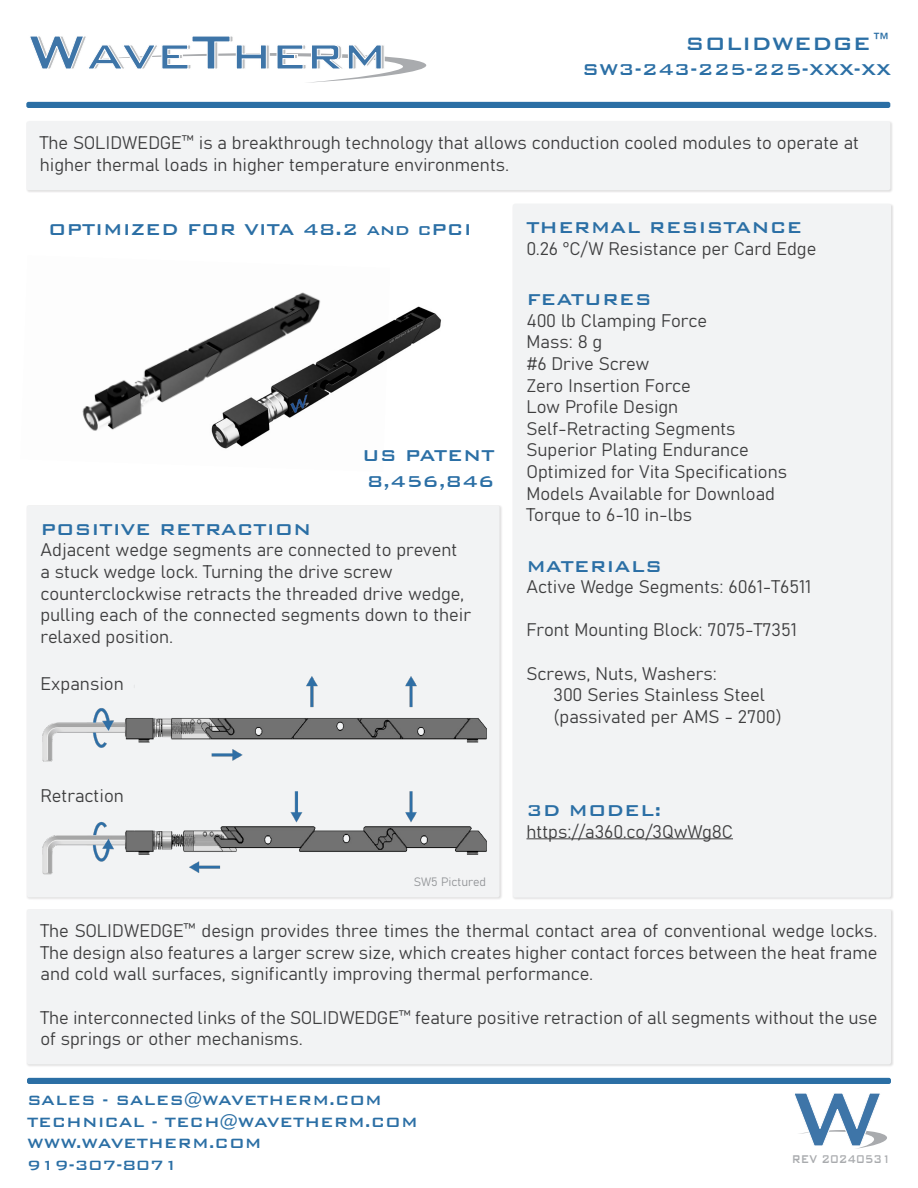
<style>
.page{position:relative;width:918px;height:1188px;background:#fff}
.page>*{position:absolute;margin:0;border:0;box-sizing:border-box;transform-origin:0 0}
.t1{font:500 24px "Bank Gothic BT";color:#2b6fa5}
.t2{font:500 21px/25.2px "Bank Gothic BT";color:#2b6fa5}
.t3{font:18px/21.6px "Bahnschrift";color:#3e3e3f}
.t4{font:500 18px/21.6px "Bank Gothic BT";color:#2b6fa5}
.t5{font:500 15px "Bank Gothic BT";color:#a9abae;scale:.75 1}
.t6{font:12px "Bahnschrift";color:#939598}
</style>
<div class="page">
<div style="left:27px;top:505px;width:472px;height:392px;background:#f2f3f4;border-radius:2px"></div>
<div style="left:26px;top:102px;width:864px;height:6px;background:#2b6fa5;border-radius:2px"></div>
<div style="left:27px;top:1078px;width:864px;height:6px;background:#2b6fa5;border-radius:2px"></div>
<div style="left:26px;top:909px;width:868px;height:158px;background:#eae9ea"></div>
<div style="left:27px;top:909px;width:864px;height:155px;background:#f2f3f4;border-radius:2px"></div>
<div style="left:26px;top:121px;width:868px;height:72px;background:#e9e9e9"></div>
<div style="left:26px;top:122px;width:864px;height:68px;background:#f2f3f4;border-radius:2px"></div>
<img style="left:390px;top:306px;width:51px;height:52px">
<img style="left:82px;top:292px;width:308px;height:157px">
<svg style="left:30px;top:36px;width:396px;height:47px"></svg>
<svg style="left:794px;top:1093px;width:93px;height:56px"></svg>
<img style="left:43px;top:676px;width:454px;height:222px">
<div style="left:513px;top:204px;width:378px;height:694px;background:#f2f3f4;border-radius:2px"></div>
<hr style="left:526px;top:839px;width:207px;height:1px;background:#3e3e3f">
<h1 class="t1" style="left:685px;top:31px;width:207px">SOLIDWEDGE™</h1>
<p class="t2" style="left:582px;top:57px;width:310px">SW3-243-225-225-XXX-XX</p>
<p class="t3" style="left:40px;top:131px;width:821px">The SOLIDWEDGE™ is a breakthrough technology that allows conduction cooled modules to operate at higher thermal loads in higher temperature environments.</p>
<p class="t2" style="left:48px;top:216px;width:425px">OPTIMIZED FOR VITA 48.2 and cPCI</p>
<p class="t2" style="left:362px;top:443px;width:134px">US PATENT<br>8,456,846</p>
<p class="t2" style="left:40px;top:516px;width:272px">POSITIVE RETRACTION</p>
<p class="t3" style="left:40px;top:538px;width:432px">Adjacent wedge segments are connected to prevent a stuck wedge lock. Turning the drive screw counterclockwise retracts the threaded drive wedge, pulling each of the connected segments down to their relaxed position.</p>
<p class="t3" style="left:40px;top:672px;width:85px">Expansion</p>
<p class="t3" style="left:40px;top:783px;width:85px">Retraction</p>
<p class="t6" style="left:414px;top:873px;width:74px">SW5 Pictured</p>
<p class="t2" style="left:526px;top:215px;width:277px">THERMAL RESISTANCE</p>
<p class="t3" style="left:526px;top:236px;width:291px">0.26 °C/W Resistance per Card Edge</p>
<p class="t2" style="left:526px;top:287px;width:127px">FEATURES</p>
<p class="t3" style="left:526px;top:308px;width:262px">400 lb Clamping Force<br>Mass: 8 g<br>#6 Drive Screw<br>Zero Insertion Force<br>Low Profile Design<br>Self-Retracting Segments<br>Superior Plating Endurance<br>Optimized for Vita Specifications<br>Models Available for Download<br>Torque to 6-10 in-lbs</p>
<p class="t2" style="left:526px;top:553px;width:137px">MATERIALS</p>
<p class="t3" style="left:526px;top:575px;width:286px">Active Wedge Segments: 6061-T6511</p>
<p class="t3" style="left:526px;top:618px;width:272px">Front Mounting Block: 7075-T7351</p>
<p class="t3" style="left:554px;top:661px;width:230px;text-indent:-27px">Screws, Nuts, Washers:<br>300 Series Stainless Steel (passivated per AMS - 2700)</p>
<p class="t2" style="left:526px;top:798px;width:136px">3D MODEL:</p>
<p class="t3" style="left:526px;top:820px;width:208px">https://a360.co/3QwWg8C</p>
<p class="t3" style="left:40px;top:919px;width:839px;text-align:justify">The SOLIDWEDGE™ design provides three times the thermal contact area of conventional wedge locks.<br>The design also features a larger screw size, which creates higher contact forces between the heat frame and cold wall surfaces, significantly improving thermal performance.</p>
<p class="t3" style="left:40px;top:1005px;width:839px">The interconnected links of the SOLIDWEDGE™ feature positive retraction of all segments without the use of springs or other mechanisms.</p>
<p class="t4" style="left:27px;top:1089px;width:392px">SALES - SALES@WAVETHERM.COM<br>TECHNICAL - TECH@WAVETHERM.COM<br>WWW.WAVETHERM.COM<br>919-307-8071</p>
<p class="t5" style="left:792px;top:1151px;width:134px">REV 20240531</p>
</div>
